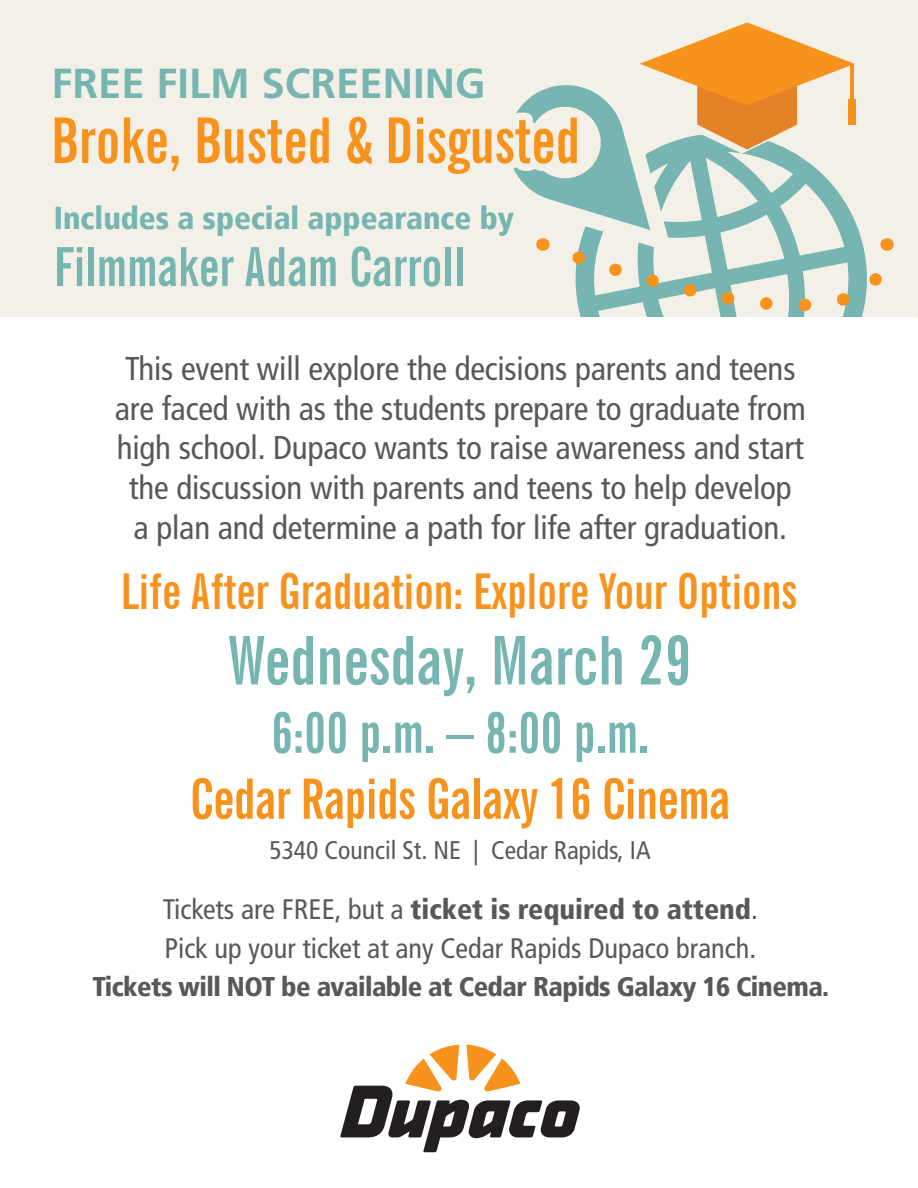
<style>
.page{position:relative;width:918px;height:1188px;background:#fff}
.page>*{position:absolute;margin:0;border:0;box-sizing:border-box;transform-origin:0 0}
.t1{font:700 extra-condensed 67.05px "News Gothic BT";color:#76b5b2}
.t2{font:700 extra-condensed 63px "News Gothic BT";color:#f7931d}
.t3{font:700 extra-condensed 55.65px "News Gothic BT";color:#76b5b2}
.t4{font:700 extra-condensed 55.5px "News Gothic BT";letter-spacing:-.01em;color:#f7931d}
.t5{font:700 extra-condensed 53.85px "News Gothic BT";color:#76b5b2}
.t6{font:700 extra-condensed 49.5px "News Gothic BT";color:#f7931d}
.t7{font:700 42px "Frutiger LT Std";color:#76b5b2}
.t8{font:condensed 33px/39.6px "Frutiger LT";letter-spacing:-.005em;color:#57585a;text-align:center}
.t9{font:900 condensed 31.5px "Frutiger LT";color:#76b5b2}
.t10{font:condensed 28.2px/38.4px "Frutiger LT";color:#57585a}
.t11{font:900 condensed 27px "Frutiger LT";letter-spacing:-.02em;color:#57585a}
.t12{font:condensed 25.5px "Frutiger LT";color:#57585a}
.s1{font-weight:900}
</style>
<div class="page">
<div style="left:0;top:0;width:918px;height:318px;background:#f3f0e7"></div>
<svg style="left:581px;top:230px;width:280px;height:8px"></svg>
<svg style="left:542px;top:238px;width:1px;height:13px"></svg>
<svg style="left:563px;top:238px;width:336px;height:80px"></svg>
<svg style="left:511px;top:22px;width:348px;height:208px"></svg>
<hr style="left:850px;top:64px;width:4px;height:41px;background:#f7931d">
<div style="left:848px;top:99px;width:8px;height:26px;background:#f7931d"></div>
<svg style="left:340px;top:1045px;width:240px;height:107px"></svg>
<p class="t7" style="left:51px;top:59px;width:435px">FREE FILM SCREENING</p>
<h2 class="t2" style="left:51px;top:103px;width:531px">Broke, Busted &amp; Disgusted</h2>
<p class="t9" style="left:54px;top:199px;width:462px">Includes a special appearance by</p>
<h3 class="t5" style="left:54px;top:234px;width:413px">Filmmaker Adam Carroll</h3>
<p class="t8" style="left:115px;top:349px;width:693px">This event will explore the decisions parents and teens are faced with as the students prepare to graduate from high school. Dupaco wants to raise awareness and start the discussion with parents and teens to help develop<br>a plan and determine a path for life after graduation.</p>
<h3 class="t6" style="left:121px;top:562px;width:678px">Life After Graduation: Explore Your Options</h3>
<h1 class="t1" style="left:229px;top:620px;width:465px">Wednesday, March 29</h1>
<h3 class="t3" style="left:271px;top:699px;width:380px">6:00 p.m. – 8:00 p.m.</h3>
<h3 class="t4" style="left:190px;top:765px;width:542px">Cedar Rapids Galaxy 16 Cinema</h3>
<p class="t12" style="left:269px;top:836px;width:383px">5340 Council St. NE | Cedar Rapids, IA</p>
<p class="t10" style="left:163px;top:890px;width:597px">Tickets are FREE, but a <span class="s1">ticket is required to attend</span>.<br>Pick up your ticket at any Cedar Rapids Dupaco branch.</p>
<p class="t11" style="left:92px;top:970px;width:738px">Tickets will NOT be available at Cedar Rapids Galaxy 16 Cinema.</p>
</div>
